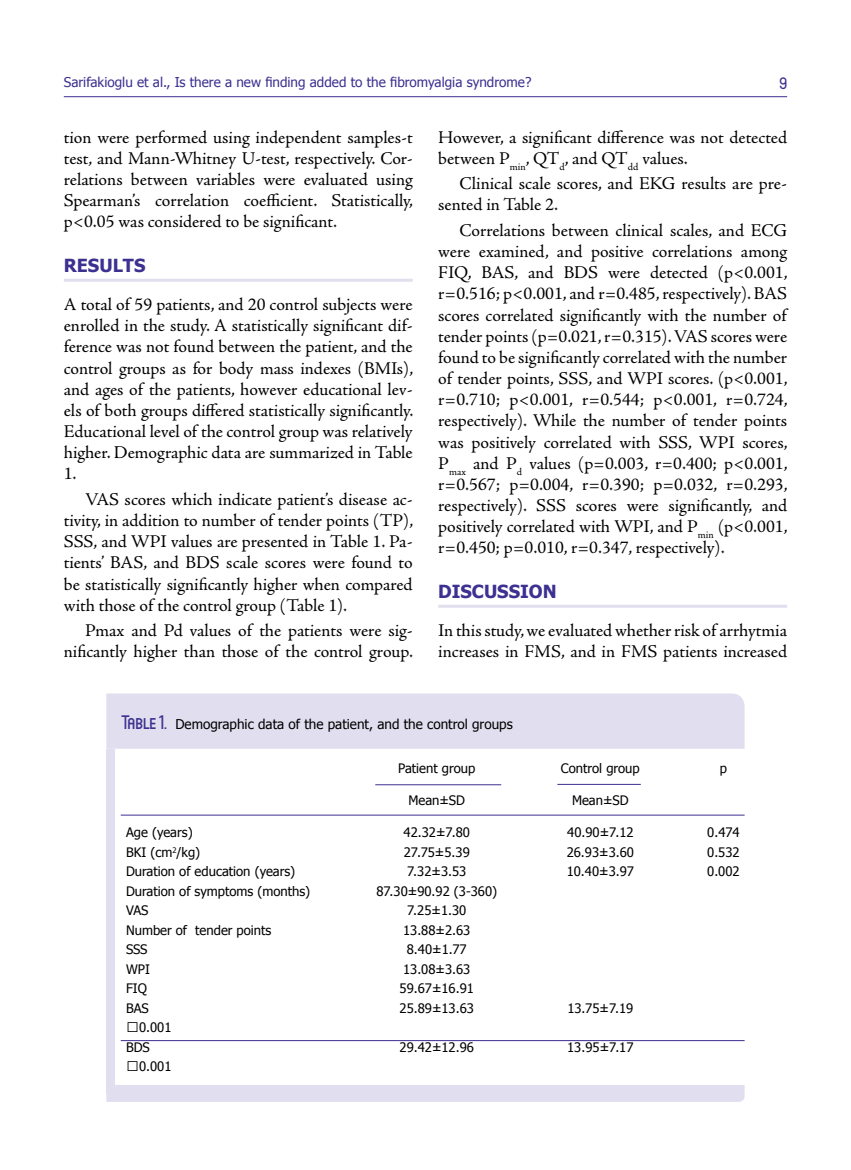
<style>
.page{position:relative;width:851px;height:1170px;background:#fff}
.page>*{position:absolute;margin:0;border:0;box-sizing:border-box;transform-origin:0 0}
.t1{font:18px/21.1px "Adobe Jenson Pro";letter-spacing:-.005em;color:#000;text-align:justify}
.t2{font:700 18px "Tahoma";color:#3c3091}
.t3{font:500 16.5px "Circula";color:#3c3091}
.t4{font:13.5px "Tahoma";color:#3c3091}
.t5{font:13.5px "Tahoma";color:#000}
.t6{font:13.05px/19.5px "Tahoma";color:#000}
.s1{font-family:"Circula";font-weight:500;font-size:19.5px;color:#3c3091}
</style>
<div class="page">
<hr style="left:64px;top:96px;width:723px;height:1px;background:#3c3091">
<hr style="left:64px;top:279px;width:348px;height:3px;background:#e1dfef">
<hr style="left:438px;top:604px;width:349px;height:3px;background:#e1dfef">
<div style="left:106px;top:1085px;width:638px;height:16px;background:#e1dfef"></div>
<div style="left:106px;top:693px;width:638px;height:55px;background:#e1dfef"></div>
<hr style="left:121px;top:814px;width:623px;height:1px;background:#3c3091">
<hr style="left:375px;top:784px;width:126px;height:1px;background:#3c3091">
<hr style="left:557px;top:784px;width:83px;height:1px;background:#3c3091">
<hr style="left:121px;top:1040px;width:623px;height:1px;background:#3c3091">
<div style="left:106px;top:748px;width:9px;height:345px;background:#e1dfef"></div>
<p class="t4" style="left:64px;top:73px;width:469px">Sarifakioglu et al., Is there a new finding added to the fibromyalgia syndrome?</p>
<p class="t3" style="left:779px;top:73px;width:9px">9</p>
<p class="t1" style="left:64px;top:127px;width:351px">tion were performed using independent samples-t test, and Mann-Whitney U-test, respectively. Cor&shy;relations between variables were evaluated using Spearman’s correlation coefficient. Statistically, p&lt;0.05 was considered to be significant.</p>
<p class="t2" style="left:64px;top:253px;width:83px">RESULTS</p>
<p class="t1" style="left:64px;top:294px;width:351px">A total of 59 patients, and 20 control subjects were enrolled in the study. A statistically significant dif&shy;ference was not found between the patient, and the control groups as for body mass indexes (BMIs), and ages of the patients, however educational lev&shy;els of both groups differed statistically significantly.<br>Educational level of the control group was relatively higher. Demographic data are summarized in Table 1.</p>
<p class="t1" style="left:64px;top:489px;width:351px;text-indent:21px">VAS scores which indicate patient’s disease ac&shy;tivity, in addition to number of tender points (TP), SSS, and WPI values are presented in Table 1. Pa&shy;tients’ BAS, and BDS scale scores were found to be statistically significantly higher when compared with those of the control group (Table 1).</p>
<p class="t1" style="left:64px;top:620px;width:351px;text-align:right">Pmax and Pd values of the patients were sig&shy;nificantly higher than those of the control group.</p>
<p class="t1" style="left:438px;top:127px;width:350px">However, a significant difference was not detected between P<sub>min</sub>, QT<sub>d</sub>, and QT<sub>dd</sub> values.</p>
<p class="t1" style="left:438px;top:173px;width:350px;text-indent:21px">Clinical scale scores, and EKG results are pre&shy;sented in Table 2.</p>
<p class="t1" style="left:438px;top:220px;width:351px;text-indent:21px">Correlations between clinical scales, and ECG were examined, and positive correlations among FIQ, BAS, and BDS were detected (p&lt;0.001, r=0.516; p&lt;0.001, and r=0.485, respectively). BAS scores correlated significantly with the number of tender points (p=0.021, r=0.315). VAS scores were found to be significantly correlated with the number of tender points, SSS, and WPI scores. (p&lt;0.001, r=0.710; p&lt;0.001, r=0.544; p&lt;0.001, r=0.724, respectively). While the number of tender points was positively correlated with SSS, WPI scores, P<sub>max</sub> and P<sub>d</sub> values (p=0.003, r=0.400; p&lt;0.001, r=0.567; p=0.004, r=0.390; p=0.032, r=0.293, respectively). SSS scores were significantly, and positively correlated with WPI, and P<sub>min</sub> (p&lt;0.001, r=0.450; p=0.010, r=0.347, respectively).</p>
<p class="t2" style="left:438px;top:578px;width:120px">DISCUSSION</p>
<p class="t1" style="left:438px;top:620px;width:350px">In this study, we evaluated whether risk of arrhytmia increases in FMS, and in FMS patients increased</p>
<p class="t5" style="left:121px;top:715px;width:393px"><span class="s1">Table 1.</span> Demographic data of the patient, and the control groups</p>
<p class="t6" style="left:398px;top:757px;width:79px">Patient group</p>
<p class="t6" style="left:561px;top:757px;width:80px">Control group</p>
<p class="t6" style="left:719px;top:757px;width:9px">p</p>
<p class="t6" style="left:408px;top:789px;width:58px">Mean±SD</p>
<p class="t6" style="left:572px;top:789px;width:58px">Mean±SD</p>
<p class="t6" style="left:126px;top:822px;width:68px">Age (years)</p>
<p class="t6" style="left:403px;top:822px;width:68px">42.32±7.80</p>
<p class="t6" style="left:567px;top:822px;width:68px">40.90±7.12</p>
<p class="t6" style="left:707px;top:822px;width:34px">0.474</p>
<p class="t6" style="left:126px;top:841px;width:76px">BKI (cm<sup>2</sup>/kg)</p>
<p class="t6" style="left:403px;top:841px;width:68px">27.75±5.39</p>
<p class="t6" style="left:566px;top:841px;width:69px">26.93±3.60</p>
<p class="t6" style="left:707px;top:841px;width:34px">0.532</p>
<p class="t6" style="left:126px;top:861px;width:171px">Duration of education (years)</p>
<p class="t6" style="left:407px;top:861px;width:61px">7.32±3.53</p>
<p class="t6" style="left:566px;top:861px;width:69px">10.40±3.97</p>
<p class="t6" style="left:707px;top:861px;width:34px">0.002</p>
<p class="t6" style="left:126px;top:880px;width:186px">Duration of symptoms (months)</p>
<p class="t6" style="left:376px;top:880px;width:122px">87.30±90.92 (3-360)</p>
<p class="t6" style="left:126px;top:900px;width:24px">VAS</p>
<p class="t6" style="left:407px;top:900px;width:61px">7.25±1.30</p>
<p class="t6" style="left:126px;top:919px;width:147px">Number of tender points</p>
<p class="t6" style="left:403px;top:919px;width:69px">13.88±2.63</p>
<p class="t6" style="left:126px;top:939px;width:23px">SSS</p>
<p class="t6" style="left:407px;top:939px;width:61px">8.40±1.77</p>
<p class="t6" style="left:126px;top:958px;width:25px">WPI</p>
<p class="t6" style="left:403px;top:958px;width:69px">13.08±3.63</p>
<p class="t6" style="left:126px;top:978px;width:22px">FIQ</p>
<p class="t6" style="left:399px;top:978px;width:76px">59.67±16.91</p>
<p class="t6" style="left:126px;top:997px;width:24px">BAS</p>
<p class="t6" style="left:399px;top:997px;width:76px">25.89±13.63</p>
<p class="t6" style="left:567px;top:997px;width:68px">13.75±7.19</p>
<p class="t6" style="left:126px;top:1017px;width:47px">˂0.001<br>BDS</p>
<p class="t6" style="left:399px;top:1036px;width:76px">29.42±12.96</p>
<p class="t6" style="left:567px;top:1036px;width:68px">13.95±7.17</p>
<p class="t6" style="left:126px;top:1056px;width:47px">˂0.001</p>
</div>
